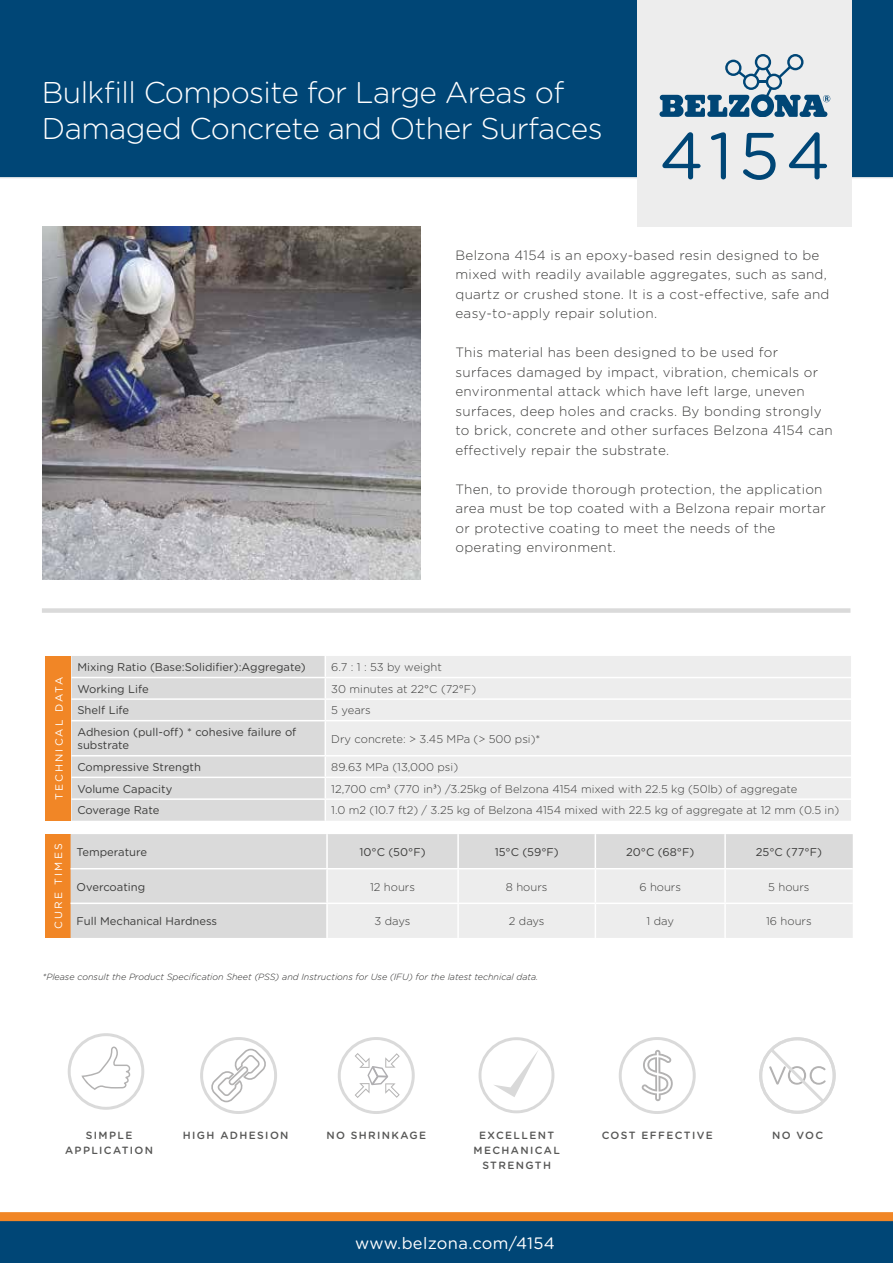
<style>
.page{position:relative;width:893px;height:1263px;background:#fff}
.page>*{position:absolute;margin:0;border:0;box-sizing:border-box;transform-origin:0 0}
.t1{font:66px "Gotham Rounded";color:#004676}
.t2{font:300 30px/36px "Gotham Rounded";letter-spacing:-.02em;color:#fff}
.t3{font:16.5px "Gotham Rounded";letter-spacing:.02em;color:#fff}
.t4{font:300 13.5px/19.5px "Gotham Rounded";letter-spacing:.02em;color:#3c3c3b}
.t5{font:300 11.25px "Gotham Rounded";color:#3c3c3b}
.t6{font:11.25px/13.5px "Gotham Rounded";color:#3c3c3b}
.t7{font:500 10.5px/14.9px "Gotham Rounded";letter-spacing:.13em;color:#575756;text-align:center}
.t8{font:10.5px "Gotham Rounded";letter-spacing:.2em;color:#fff}
.t9{font:italic 300 9px "Gotham Rounded";color:#282827}
.s1{font-family:"Minion Pro";font-weight:400}
</style>
<div class="page">
<svg style="left:759px;top:1037px;width:77px;height:77px"></svg>
<div style="left:0;top:0;width:893px;height:179px;background:#004676"></div>
<div style="left:0;top:1220px;width:893px;height:43px;background:#004676"></div>
<img style="left:43px;top:226px;width:378px;height:354px">
<div style="left:638px;top:0;width:214px;height:226px;background:#ededed"></div>
<svg style="left:659px;top:54px;width:171px;height:63px"></svg>
<div style="left:42px;top:608px;width:808px;height:5px;background:#dadada"></div>
<div style="left:0;top:1212px;width:893px;height:9px;background:#f18626"></div>
<svg style="left:200px;top:1037px;width:77px;height:77px"></svg>
<svg style="left:338px;top:1037px;width:77px;height:77px"></svg>
<svg style="left:619px;top:1037px;width:77px;height:77px"></svg>
<svg style="left:68px;top:1033px;width:76px;height:77px"></svg>
<svg style="left:478px;top:1037px;width:76px;height:76px"></svg>
<div style="left:46px;top:656px;width:25px;height:165px;background:#f18626"></div>
<div style="left:326px;top:656px;width:525px;height:165px;background:#ededed"></div>
<hr style="left:325px;top:677px;width:526px;height:1px;background:#fff">
<hr style="left:325px;top:698px;width:526px;height:2px;background:#fff">
<hr style="left:325px;top:720px;width:526px;height:1px;background:#fff">
<hr style="left:325px;top:755px;width:526px;height:1px;background:#fff">
<hr style="left:325px;top:777px;width:526px;height:1px;background:#fff">
<hr style="left:325px;top:798px;width:526px;height:2px;background:#fff">
<svg style="left:71px;top:656px;width:254px;height:165px;background:#dcdcdc"></svg>
<div style="left:46px;top:834px;width:25px;height:104px;background:#f18626"></div>
<div style="left:71px;top:834px;width:782px;height:104px;background:#dadada"></div>
<div style="left:328px;top:869px;width:525px;height:69px;background:#ededed"></div>
<hr style="left:457px;top:869px;width:2px;height:33px;background:#fff">
<hr style="left:595px;top:869px;width:1px;height:33px;background:#fff">
<hr style="left:724px;top:869px;width:2px;height:33px;background:#fff">
<hr style="left:71px;top:902px;width:256px;height:2px;background:#fff">
<hr style="left:327px;top:902px;width:131px;height:2px;background:#fff">
<hr style="left:458px;top:902px;width:137px;height:2px;background:#fff">
<hr style="left:457px;top:904px;width:2px;height:34px;background:#fff">
<hr style="left:595px;top:902px;width:130px;height:2px;background:#fff">
<hr style="left:595px;top:904px;width:1px;height:34px;background:#fff">
<hr style="left:725px;top:902px;width:128px;height:2px;background:#fff">
<hr style="left:724px;top:904px;width:2px;height:34px;background:#fff">
<hr style="left:326px;top:869px;width:2px;height:33px;background:#fff">
<hr style="left:326px;top:904px;width:2px;height:34px;background:#fff">
<hr style="left:326px;top:834px;width:2px;height:34px;background:#fff">
<hr style="left:457px;top:834px;width:2px;height:34px;background:#fff">
<hr style="left:595px;top:834px;width:1px;height:34px;background:#fff">
<hr style="left:724px;top:834px;width:2px;height:34px;background:#fff">
<hr style="left:71px;top:868px;width:256px;height:1px;background:#fff">
<hr style="left:327px;top:868px;width:131px;height:1px;background:#fff">
<hr style="left:458px;top:868px;width:137px;height:1px;background:#fff">
<hr style="left:595px;top:868px;width:130px;height:1px;background:#fff">
<hr style="left:725px;top:868px;width:128px;height:1px;background:#fff">
<h2 class="t2" style="left:42px;top:73px;width:562px">Bulkfill Composite for Large Areas of<br>Damaged Concrete and Other Surfaces</h2>
<h1 class="t1" style="left:659px;top:110px;width:172px">4154</h1>
<p class="t4" style="left:455px;top:244px;width:376px">Belzona 4154 is an epoxy-based resin designed to be mixed with readily available aggregates, such as sand, quartz or crushed stone. It is a cost-effective, safe and easy-to-apply repair solution.</p>
<p class="t4" style="left:455px;top:342px;width:379px">This material has been designed to be used for surfaces damaged by impact, vibration, chemicals or environmental attack which have left large, uneven surfaces, deep holes and cracks. By bonding strongly to brick, concrete and other surfaces Belzona 4154 can effectively repair the substrate.</p>
<p class="t4" style="left:455px;top:478px;width:372px">Then, to provide thorough protection, the application area must be top coated with a Belzona repair mortar or protective coating to meet the needs of the operating environment.</p>
<p class="t8" style="left:52px;top:800px;width:125px;rotate:-90deg">TECHNICAL DATA</p>
<p class="t6" style="left:77px;top:660px;width:230px">Mixing Ratio (Base:Solidifier):Aggregate)</p>
<p class="t5" style="left:331px;top:660px;width:112px">6.7 : 1 : 53 by weight</p>
<p class="t6" style="left:77px;top:681px;width:73px">Working Life</p>
<p class="t5" style="left:331px;top:681px;width:146px">30 minutes at 22°C (72°F)</p>
<p class="t6" style="left:77px;top:703px;width:53px">Shelf Life</p>
<p class="t5" style="left:331px;top:703px;width:41px">5 years</p>
<p class="t6" style="left:77px;top:725px;width:220px">Adhesion (pull-off) * cohesive failure of substrate</p>
<p class="t5" style="left:331px;top:731px;width:211px">Dry concrete: &gt; 3.45 MPa (&gt; 500 psi)*</p>
<p class="t6" style="left:77px;top:760px;width:125px">Compressive Strength</p>
<p class="t5" style="left:331px;top:759px;width:128px">89.63 MPa (13,000 psi)</p>
<p class="t6" style="left:77px;top:781px;width:96px">Volume Capacity</p>
<p class="t5" style="left:331px;top:781px;width:467px">12,700 cm<span class="s1">³</span> (770 in<span class="s1">³</span>) /3.25kg of Belzona 4154 mixed with 22.5 kg (50lb) of aggregate</p>
<p class="t6" style="left:77px;top:803px;width:84px">Coverage Rate</p>
<p class="t5" style="left:331px;top:803px;width:509px">1.0 m2 (10.7 ft2) / 3.25 kg of Belzona 4154 mixed with 22.5 kg of aggregate at 12 mm (0.5 in)</p>
<p class="t8" style="left:51px;top:928px;width:87px;rotate:-90deg">CURE TIMES</p>
<p class="t6" style="left:77px;top:845px;width:72px">Temperature</p>
<p class="t6" style="left:359px;top:845px;width:68px">10°C (50°F)</p>
<p class="t6" style="left:495px;top:845px;width:66px">15°C (59°F)</p>
<p class="t6" style="left:626px;top:845px;width:70px">20°C (68°F)</p>
<p class="t6" style="left:756px;top:845px;width:68px">25°C (77°F)</p>
<p class="t6" style="left:77px;top:879px;width:70px">Overcoating</p>
<p class="t5" style="left:370px;top:879px;width:46px">12 hours</p>
<p class="t5" style="left:506px;top:879px;width:43px">8 hours</p>
<p class="t5" style="left:639px;top:879px;width:43px">6 hours</p>
<p class="t5" style="left:768px;top:879px;width:43px">5 hours</p>
<p class="t6" style="left:77px;top:914px;width:142px">Full Mechanical Hardness</p>
<p class="t5" style="left:375px;top:914px;width:37px">3 days</p>
<p class="t5" style="left:509px;top:914px;width:37px">2 days</p>
<p class="t5" style="left:646px;top:914px;width:29px">1 day</p>
<p class="t5" style="left:766px;top:914px;width:47px">16 hours</p>
<p class="t9" style="left:43px;top:971px;width:497px">*Please consult the Product Specification Sheet (PSS) and Instructions for Use (IFU) for the latest technical data.</p>
<p class="t7" style="left:86px;top:1128px;width:48px">SIMPLE</p>
<p class="t7" style="left:183px;top:1128px;width:107px">HIGH ADHESION</p>
<p class="t7" style="left:326px;top:1128px;width:101px">NO SHRINKAGE</p>
<p class="t7" style="left:602px;top:1128px;width:113px">COST EFFECTIVE</p>
<p class="t7" style="left:65px;top:1142px;width:89px">APPLICATION</p>
<p class="t7" style="left:479px;top:1128px;width:77px">EXCELLENT</p>
<p class="t7" style="left:772px;top:1128px;width:53px">NO VOC</p>
<p class="t7" style="left:474px;top:1142px;width:88px">MECHANICAL<br>STRENGTH</p>
<p class="t3" style="left:355px;top:1232px;width:201px">www.belzona.com/4154</p>
</div>
